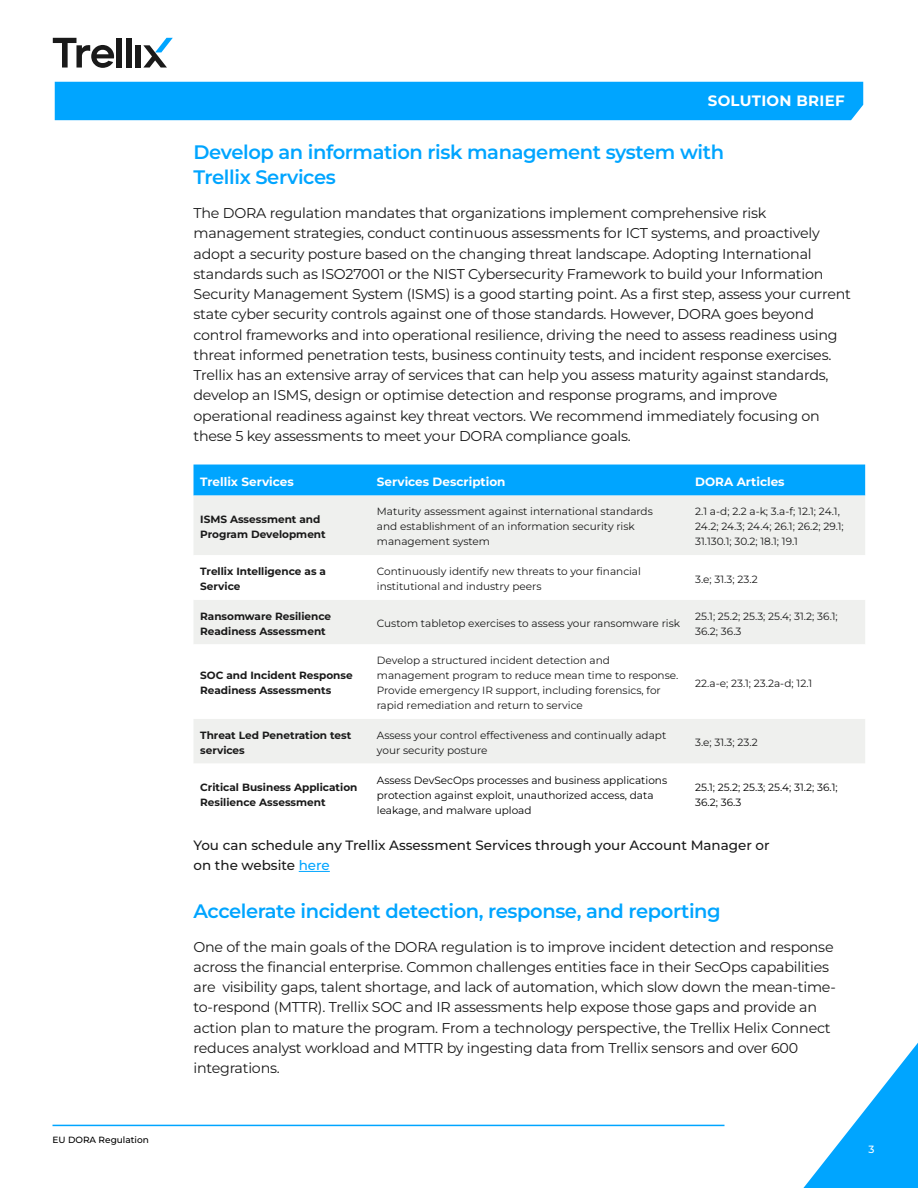
<style>
.page{position:relative;width:918px;height:1188px;background:#fff}
.page>*{position:absolute;margin:0;border:0;box-sizing:border-box;transform-origin:0 0}
.t1{font:600 19.5px/25.5px "Montserrat";letter-spacing:-.02em;color:#00a5ff}
.t2{font:700 15px "Montserrat";letter-spacing:.02em;color:#fff}
.t3{font:14.25px/20.2px "Montserrat";letter-spacing:-.015em;color:#1a1a1a}
.t4{font:500 13.5px/20.2px "Montserrat";color:#1a1a1a}
.t5{font:700 12px "Montserrat";color:#fff}
.t6{font:10.5px/15px "Montserrat";color:#1a1a1a}
.t7{font:700 10.5px/15px "Montserrat";color:#1a1a1a}
.t8{font:10.5px/15px "Montserrat";color:#000}
.t9{font:500 10.5px "Montserrat";color:#fff}
.t10{font:500 9px "Montserrat";color:#000}
.s1{color:#00a5ff}
</style>
<div class="page">
<div style="left:55px;top:82px;width:808px;height:38px;background:#00a5ff"></div>
<svg style="left:803px;top:1043px;width:115px;height:145px"></svg>
<svg style="left:53px;top:38px;width:61px;height:30px"></svg>
<div style="left:117px;top:38px;width:5px;height:30px;background:#1a1a1a"></div>
<div style="left:126px;top:38px;width:5px;height:30px;background:#1a1a1a"></div>
<div style="left:135px;top:45px;width:6px;height:23px;background:#1a1a1a"></div>
<svg style="left:143px;top:38px;width:30px;height:30px"></svg>
<hr style="left:52px;top:1125px;width:672px;height:1px;background:#00a5ff">
<div style="left:194px;top:465px;width:671px;height:31px;background:#00a5ff"></div>
<div style="left:194px;top:496px;width:671px;height:59px;background:#eff0ee"></div>
<svg style="left:194px;top:600px;width:671px;height:163px;fill:#eff0ee"></svg>
<hr style="left:299px;top:871px;width:31px;height:1px;background:#00a5ff">
<p class="t10" style="left:52px;top:1133px;width:98px">EU DORA Regulation</p>
<p class="t2" style="left:708px;top:90px;width:138px">SOLUTION BRIEF</p>
<h1 class="t1" style="left:194px;top:138px;width:532px">Develop an information risk management system with<br>Trellix Services</h1>
<p class="t3" style="left:194px;top:202px;width:659px">The DORA regulation mandates that organizations implement comprehensive risk management strategies, conduct continuous assessments for ICT systems, and proactively adopt a security posture based on the changing threat landscape. Adopting International standards such as ISO27001 or the NIST Cybersecurity Framework to build your Information Security Management System (ISMS) is a good starting point. As a first step, assess your current state cyber security controls against one of those standards. However, DORA goes beyond control frameworks and into operational resilience, driving the need to assess readiness using threat informed penetration tests, business continuity tests, and incident response exercises.<br>Trellix has an extensive array of services that can help you assess maturity against standards, develop an ISMS, design or optimise detection and response programs, and improve operational readiness against key threat vectors. We recommend immediately focusing on these 5 key assessments to meet your DORA compliance goals.</p>
<p class="t5" style="left:200px;top:473px;width:95px">Trellix Services</p>
<p class="t5" style="left:377px;top:473px;width:130px">Services Description</p>
<p class="t5" style="left:695px;top:473px;width:91px">DORA Articles</p>
<p class="t7" style="left:200px;top:511px;width:127px">ISMS Assessment and<br>Program Development</p>
<p class="t6" style="left:377px;top:504px;width:277px">Maturity assessment against international standards and establishment of an information security risk management system</p>
<p class="t6" style="left:695px;top:504px;width:150px">2.1 a-d; 2.2 a-k; 3.a-f; 12.1; 24.1,<br>24.2; 24.3; 24.4; 26.1; 26.2; 29.1;<br>31.130.1; 30.2; 18.1; 19.1</p>
<p class="t7" style="left:200px;top:563px;width:127px">Trellix Intelligence as a<br>Service</p>
<p class="t6" style="left:377px;top:563px;width:266px">Continuously identify new threats to your financial institutional and industry peers</p>
<p class="t6" style="left:695px;top:571px;width:64px">3.e; 31.3; 23.2</p>
<p class="t7" style="left:200px;top:608px;width:132px">Ransomware Resilience<br>Readiness Assessment</p>
<p class="t6" style="left:377px;top:616px;width:305px">Custom tabletop exercises to assess your ransomware risk</p>
<p class="t6" style="left:695px;top:608px;width:144px">25.1; 25.2; 25.3; 25.4; 31.2; 36.1;<br>36.2; 36.3</p>
<p class="t7" style="left:200px;top:668px;width:154px">SOC and Incident Response<br>Readiness Assessments</p>
<p class="t6" style="left:377px;top:653px;width:303px">Develop a structured incident detection and management program to reduce mean time to response.<br>Provide emergency IR support, including forensics, for rapid remediation and return to service</p>
<p class="t6" style="left:695px;top:675px;width:119px">22.a-e; 23.1; 23.2a-d; 12.1</p>
<p class="t7" style="left:200px;top:727px;width:153px">Threat Led Penetration test services</p>
<p class="t6" style="left:377px;top:727px;width:291px">Assess your control effectiveness and continually adapt your security posture</p>
<p class="t6" style="left:695px;top:735px;width:64px">3.e; 31.3; 23.2</p>
<p class="t7" style="left:200px;top:779px;width:159px">Critical Business Application<br>Resilience Assessment</p>
<p class="t8" style="left:377px;top:772px;width:292px">Assess DevSecOps processes and business applications protection against exploit, unauthorized access, data leakage, and malware upload</p>
<p class="t8" style="left:695px;top:779px;width:144px">25.1; 25.2; 25.3; 25.4; 31.2; 36.1;<br>36.2; 36.3</p>
<p class="t4" style="left:194px;top:834px;width:578px">You can schedule any Trellix Assessment Services through your Account Manager or on the website <span class="s1">here</span></p>
<h1 class="t1" style="left:194px;top:897px;width:529px">Accelerate incident detection, response, and reporting</h1>
<p class="t3" style="left:194px;top:936px;width:644px">One of the main goals of the DORA regulation is to improve incident detection and response across the financial enterprise. Common challenges entities face in their SecOps capabilities are visibility gaps, talent shortage, and lack of automation, which slow down the mean-time&shy;to-respond (MTTR). Trellix SOC and IR assessments help expose those gaps and provide an action plan to mature the program. From a technology perspective, the Trellix Helix Connect reduces analyst workload and MTTR by ingesting data from Trellix sensors and over 600 integrations.</p>
<p class="t9" style="left:868px;top:1142px;width:8px">3</p>
</div>
